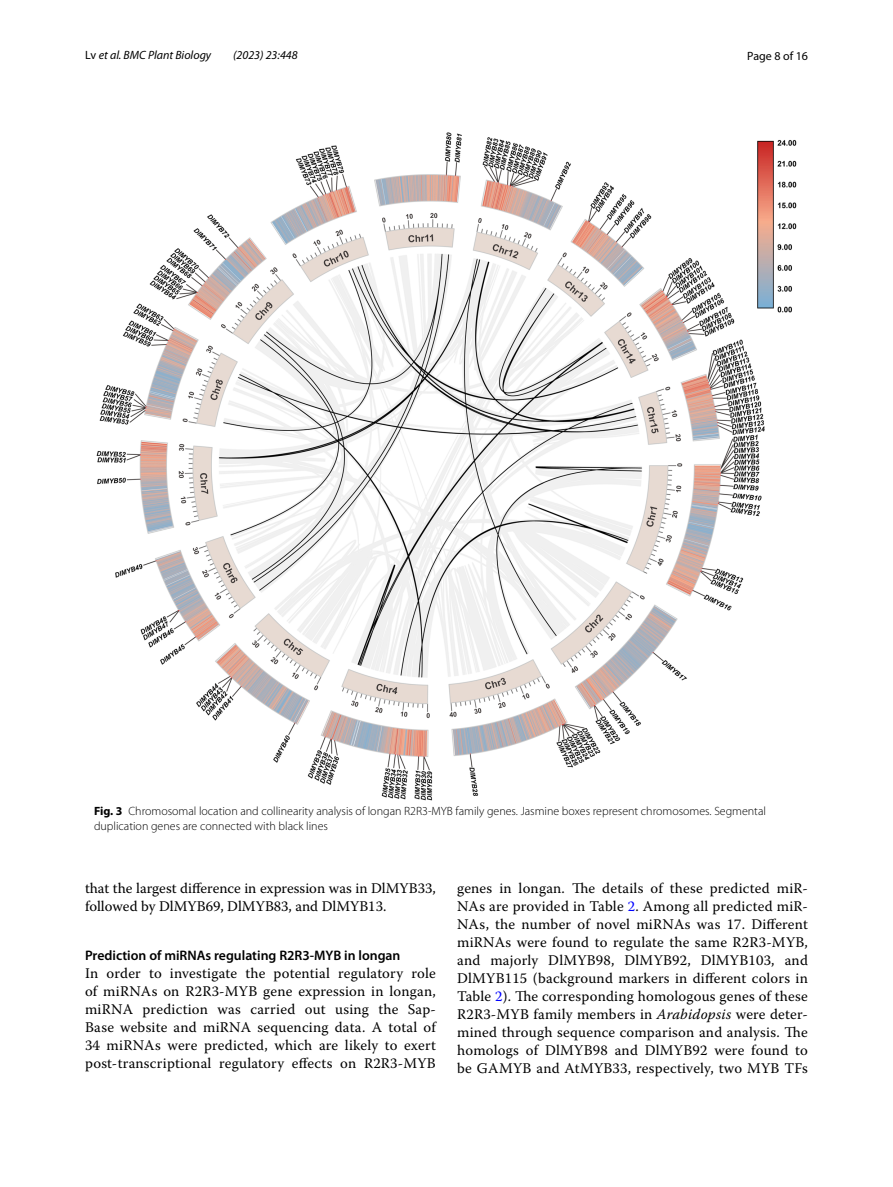
<style>
.page{position:relative;width:893px;height:1187px;background:#fff}
.page>*{position:absolute;margin:0;border:0;box-sizing:border-box;transform-origin:0 0}
.t1{font:14.7px/18px "Warnock Pro";letter-spacing:.01em;color:#000;text-align:justify}
.t2{font:600 13.8px "Myriad Pro";color:#000}
.t3{font:300 12px/15px "Myriad Pro";color:#000}
.t4{font:italic 12px "Myriad Pro";color:#000}
.t5{font:12px "Myriad Pro";color:#000}
.s1{font-style:normal}
.s2{font-weight:700}
.s3{color:#00f}
.s4{font-style:italic}
</style>
<div class="page">
<img style="left:96px;top:133px;width:701px;height:667px">
<p class="t4" style="left:85px;top:48px;width:128px"><span class="s1">Lv</span> et al. BMC Plant Biology</p>
<p class="t4" style="left:233px;top:48px;width:66px">(2023) 23:448</p>
<p class="t5" style="left:747px;top:48px;width:62px">Page 8 of 16</p>
<p class="t3" style="left:94px;top:803px;width:673px"><span class="s2">Fig. 3</span> Chromosomal location and collinearity analysis of longan R2R3-MYB family genes. Jasmine boxes represent chromosomes. Segmental duplication genes are connected with black lines</p>
<p class="t1" style="left:85px;top:878px;width:352px">that the largest difference in expression was in DlMYB33, followed by DlMYB69, DlMYB83, and DlMYB13.</p>
<p class="t2" style="left:85px;top:946px;width:317px">Prediction of miRNAs regulating R2R3‑MYB in longan</p>
<p class="t1" style="left:85px;top:964px;width:352px">In order to investigate the potential regulatory role of miRNAs on R2R3-MYB gene expression in longan, miRNA prediction was carried out using the Sap-Base website and miRNA sequencing data. A total of 34 miRNAs were predicted, which are likely to exert post-transcriptional regulatory effects on R2R3-MYB</p>
<p class="t1" style="left:457px;top:878px;width:352px">genes in longan. The details of these predicted miR-NAs are provided in Table <span class="s3">2</span>. Among all predicted miR-NAs, the number of novel miRNAs was 17. Different miRNAs were found to regulate the same R2R3-MYB, and majorly DlMYB98, DlMYB92, DlMYB103, and DlMYB115 (background markers in different colors in Table <span class="s3">2</span>). The corresponding homologous genes of these R2R3-MYB family members in <span class="s4">Arabidopsis</span> were deter&shy;mined through sequence comparison and analysis. The homologs of DlMYB98 and DlMYB92 were found to be GAMYB and AtMYB33, respectively, two MYB TFs</p>
</div>
